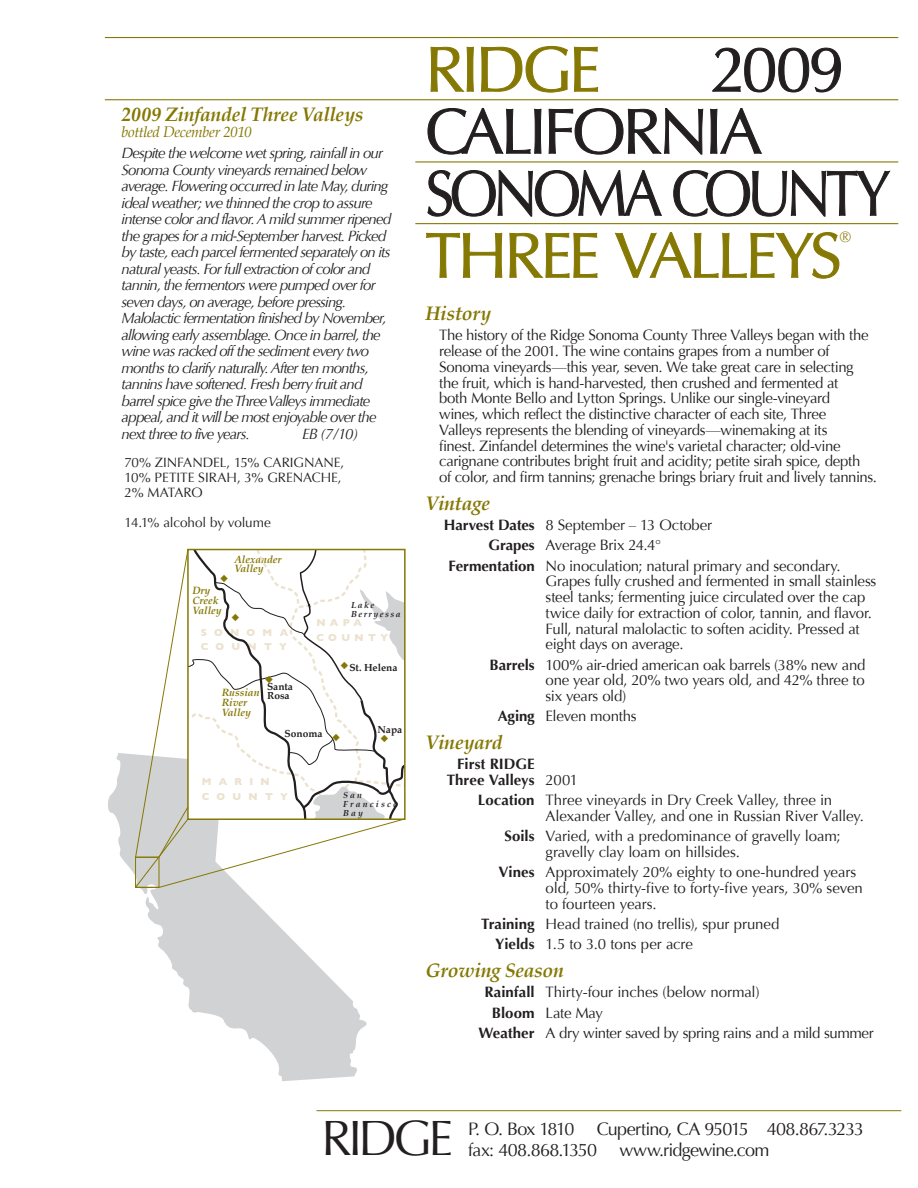
<style>
.page{position:relative;width:918px;height:1188px;background:#fff}
.page>*{position:absolute;margin:0;border:0;box-sizing:border-box;transform-origin:0 0}
.t1{font:64.05px/62.1px "Optima";letter-spacing:-.06em;color:#231f20}
.t2{font:64.05px "Optima";letter-spacing:-.055em;color:#857803}
.t3{font:49.5px "Optima";letter-spacing:-.075em;color:#231f20}
.t4{font:italic 700 19.5px "Palatino";letter-spacing:-.015em;color:#857803}
.t5{font:18px/21.6px "Optima";letter-spacing:-.04em;color:#231f20}
.t6{font:15px/15.8px "Optima";letter-spacing:-.02em;color:#231f20}
.t7{font:italic 15px/16.5px "Optima";letter-spacing:-.055em;color:#231f20}
.t8{font:700 15px/15.8px "Optima";color:#231f20}
.t9{font:italic 15px "Palatino";letter-spacing:-.025em;color:#857803}
.t10{font:15px "Optima";color:#857803}
.t11{font:13.5px/15px "Optima";letter-spacing:-.005em;color:#231f20}
.t12{font:italic 700 10.5px/9.8px "Palatino";color:#857803}
.t13{font:700 10.2px/8.7px "Palatino";color:#231f20}
.t14{font:700 10.2px/14.5px "Gill Sans";letter-spacing:.715em;color:#ebe2ce}
.t15{font:700 10.2px/14.5px "Gill Sans";letter-spacing:.43em;color:#ebe2ce}
.t16{font:italic 700 8.7px/8.7px "Palatino";letter-spacing:.25em;color:#231f20}
.t17{font:italic 700 8.7px/8.7px "Palatino";letter-spacing:.165em;color:#231f20}
.s1{font-weight:700}
.s2{font-weight:400}
</style>
<div class="page">
<svg style="left:108px;top:753px;width:259px;height:328px"></svg>
<hr style="left:316px;top:1110px;width:585px;height:1px;background:#857803">
<hr style="left:105px;top:99px;width:793px;height:1px;background:#857803">
<hr style="left:415px;top:161px;width:483px;height:2px;background:#857803">
<hr style="left:415px;top:223px;width:483px;height:1px;background:#857803">
<hr style="left:105px;top:37px;width:793px;height:1px;background:#857803">
<svg style="left:430px;top:47px;width:44px;height:45px"></svg>
<svg style="left:481px;top:46px;width:87px;height:47px"></svg>
<svg style="left:574px;top:47px;width:24px;height:45px"></svg>
<svg style="left:712px;top:48px;width:129px;height:45px"></svg>
<svg style="left:427px;top:108px;width:115px;height:47px"></svg>
<svg style="left:549px;top:108px;width:154px;height:47px"></svg>
<svg style="left:710px;top:108px;width:52px;height:46px"></svg>
<svg style="left:427px;top:170px;width:235px;height:47px"></svg>
<svg style="left:673px;top:170px;width:217px;height:47px"></svg>
<svg style="left:426px;top:233px;width:76px;height:45px"></svg>
<svg style="left:510px;top:233px;width:88px;height:45px"></svg>
<svg style="left:615px;top:232px;width:224px;height:47px"></svg>
<svg style="left:134px;top:548px;width:272px;height:340px"></svg>
<h3 class="t4" style="left:122px;top:98px;width:243px">2009 Zinfandel Three Valleys</h3>
<p class="t9" style="left:122px;top:120px;width:132px">bottled December 2010</p>
<p class="t7" style="left:122px;top:145px;width:271px">Despite the welcome wet spring, rainfall in our Sonoma County vineyards remained below average. Flowering occurred in late May, during ideal weather; we thinned the crop to assure intense color and flavor. A mild summer ripened the grapes for a mid-September harvest. Picked by taste, each parcel fermented separately on its natural yeasts. For full extraction of color and tannin, the fermentors were pumped over for seven days, on average, before pressing.<br>Malolactic fermentation finished by November, allowing early assemblage. Once in barrel, the wine was racked off the sediment every two months to clarify naturally. After ten months, tannins have softened. Fresh berry fruit and barrel spice give the Three Valleys immediate appeal, and it will be most enjoyable over the next three to five years.</p>
<p class="t7" style="left:302px;top:425px;width:58px">EB (7/10)</p>
<p class="t11" style="left:125px;top:455px;width:221px">70% ZINFANDEL, 15% CARIGNANE,<br>10% PETITE SIRAH, 3% GRENACHE,<br>2% MATARO</p>
<p class="t11" style="left:125px;top:515px;width:148px">14.1% alcohol by volume</p>
<p class="t12" style="left:192px;top:586px;width:31px">Dry<br>Creek<br>Valley</p>
<p class="t12" style="left:234px;top:554px;width:49px">Alexander<br>Valley</p>
<p class="t14" style="left:201px;top:625px;width:89px">SONOMA<br>COUNTY</p>
<p class="t12" style="left:222px;top:688px;width:39px">Russian<br>River<br>Valley</p>
<p class="t13" style="left:267px;top:682px;width:28px">Santa<br>Rosa</p>
<p class="t17" style="left:351px;top:601px;width:51px">Lake<br>Berryessa</p>
<p class="t15" style="left:316px;top:615px;width:73px">NAPA<br>COUNTY</p>
<p class="t13" style="left:349px;top:663px;width:50px">St. Helena</p>
<p class="t13" style="left:285px;top:729px;width:39px">Sonoma</p>
<p class="t14" style="left:202px;top:775px;width:88px">MARIN<br>COUNTY</p>
<p class="t13" style="left:377px;top:725px;width:26px">Napa</p>
<p class="t16" style="left:343px;top:791px;width:56px">San<br>Francisco<br>Bay</p>
<h1 class="t2" style="left:425px;top:32px;width:177px">RIDGE</h1>
<h1 class="t1" style="left:425px;top:39px;width:467px;text-indent:286px">2009<br>CALIFORNIA<br>SONOMA COUNTY</h1>
<h1 class="t2" style="left:425px;top:218px;width:418px">THREE VALLEYS</h1>
<p class="t10" style="left:840px;top:229px;width:13px">®</p>
<h3 class="t4" style="left:426px;top:298px;width:67px">History</h3>
<p class="t6" style="left:439px;top:328px;width:439px">The history of the Ridge Sonoma County Three Valleys began with the release of the 2001. The wine contains grapes from a number of Sonoma vineyards—this year, seven. We take great care in selecting<br>the fruit, which is hand-harvested, then crushed and fermented at<br>both Monte Bello and Lytton Springs. Unlike our single-vineyard<br>wines, which reflect the distinctive character of each site, Three<br>Valleys represents the blending of vineyards—winemaking at its<br>finest. Zinfandel determines the wine's varietal character; old-vine carignane contributes bright fruit and acidity; petite sirah spice, depth<br>of color, and firm tannins; grenache brings briary fruit and lively tannins.</p>
<h3 class="t4" style="left:426px;top:488px;width:66px">Vintage</h3>
<p class="t6" style="left:444px;top:517px;width:270px"><span class="s1">Harvest Dates</span> 8 September – 13 October</p>
<p class="t6" style="left:489px;top:538px;width:174px"><span class="s1">Grapes</span> Average Brix 24.4°</p>
<p class="t6" style="left:449px;top:558px;width:394px"><span class="s1">Fermentation</span> No inoculation; natural primary and secondary.</p>
<p class="t6" style="left:546px;top:574px;width:332px">Grapes fully crushed and fermented in small stainless steel tanks; fermenting juice circulated over the cap twice daily for extraction of color, tannin, and flavor.<br>Full, natural malolactic to soften acidity. Pressed at eight days on average.</p>
<p class="t6" style="left:546px;top:657px;width:321px;text-align:justify;text-indent:-56px"><span class="s1">Barrels</span> 100% air-dried american oak barrels (38% new and one year old, 20% two years old, and 42% three to six years old)</p>
<p class="t6" style="left:498px;top:709px;width:140px"><span class="s1">Aging</span> Eleven months</p>
<h3 class="t4" style="left:426px;top:727px;width:78px">Vineyard</h3>
<p class="t8" style="left:447px;top:757px;width:133px;text-indent:10px">First RIDGE<br>Three Valleys <span class="s2">2001</span></p>
<p class="t6" style="left:546px;top:793px;width:320px;text-indent:-68px"><span class="s1">Location</span> Three vineyards in Dry Creek Valley, three in<br>Alexander Valley, and one in Russian River Valley.</p>
<p class="t6" style="left:546px;top:829px;width:297px;text-indent:-41px"><span class="s1">Soils</span> Varied, with a predominance of gravelly loam; gravelly clay loam on hillsides.</p>
<p class="t6" style="left:546px;top:865px;width:319px;text-indent:-47px"><span class="s1">Vines</span> Approximately 20% eighty to one-hundred years old, 50% thirty-five to forty-five years, 30% seven to fourteen years.</p>
<p class="t6" style="left:495px;top:914px;width:286px;line-height:20.2px;text-indent:-14px"><span class="s1">Training</span> Head trained (no trellis), spur pruned<br><span class="s1">Yields</span> 1.5 to 3.0 tons per acre</p>
<h3 class="t4" style="left:426px;top:955px;width:140px">Growing Season</h3>
<p class="t6" style="left:485px;top:985px;width:276px"><span class="s1">Rainfall</span> Thirty-four inches (below normal)</p>
<p class="t6" style="left:492px;top:1005px;width:112px"><span class="s1">Bloom</span> Late May</p>
<p class="t6" style="left:478px;top:1025px;width:397px"><span class="s1">Weather</span> A dry winter saved by spring rains and a mild summer</p>
<h2 class="t3" style="left:322px;top:1110px;width:133px">RIDGE</h2>
<p class="t5" style="left:468px;top:1118px;width:397px">P. O. Box 1810 Cupertino, CA 95015 408.867.3233 fax: 408.868.1350 www.ridgewine.com</p>
</div>
